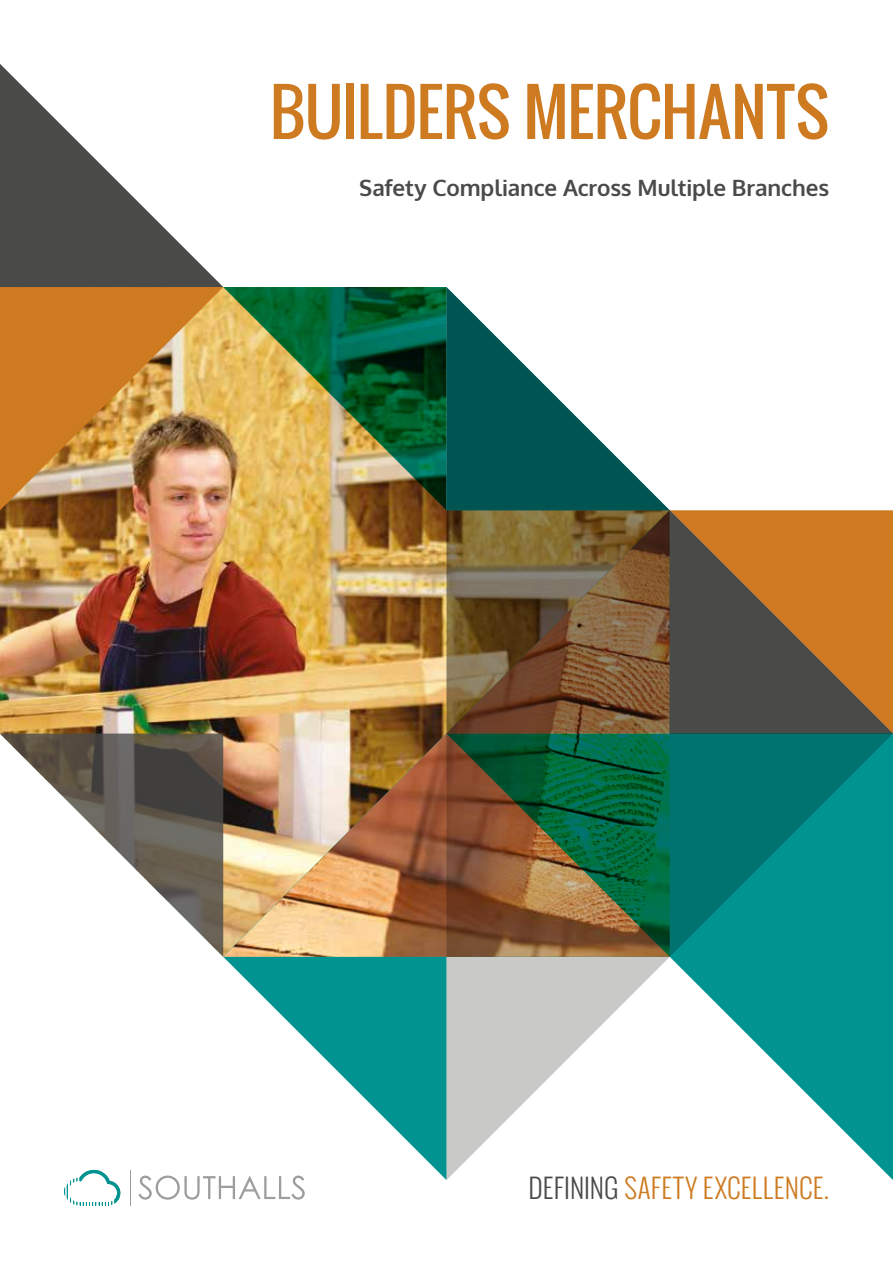
<style>
.page{position:relative;width:893px;height:1263px;background:#fff}
.page>*{position:absolute;margin:0;border:0;box-sizing:border-box;transform-origin:0 0}
.t1{font:63px "Oswald";letter-spacing:-.005em;color:#ce7a20}
.t2{font:300 27px "Oswald";letter-spacing:.015em;color:#ce7a20}
.t3{font:700 22.5px "Oxygen";letter-spacing:-.005em;color:#4a4a49}
.s1{color:#4a4a49}
</style>
<div class="page">
<img style="left:0;top:510px;width:223px;height:223px">
<img style="left:0;top:287px;width:223px;height:223px">
<img style="left:223px;top:287px;width:223px;height:223px">
<svg style="left:223px;top:957px;width:223px;height:223px"></svg>
<svg style="left:0;top:733px;width:223px;height:224px"></svg>
<img style="left:223px;top:510px;width:223px;height:447px">
<svg style="left:446px;top:287px;width:224px;height:446px"></svg>
<svg style="left:670px;top:510px;width:223px;height:223px;background:#8c6234"></svg>
<svg style="left:0;top:64px;width:223px;height:223px"></svg>
<svg style="left:64px;top:1169px;width:57px;height:36px"></svg>
<hr style="left:130px;top:1169px;width:1px;height:36px;background:#9d9d9c">
<svg style="left:138px;top:1175px;width:167px;height:24px"></svg>
<svg style="left:446px;top:733px;width:447px;height:447px"></svg>
<h1 class="t1" style="left:270px;top:64px;width:561px">BUILDERS MERCHANTS</h1>
<p class="t3" style="left:359px;top:174px;width:471px">Safety Compliance Across Multiple Branches</p>
<p class="t2" style="left:528px;top:1168px;width:302px"><span class="s1">DEFINING</span> SAFETY EXCELLENCE.</p>
</div>
